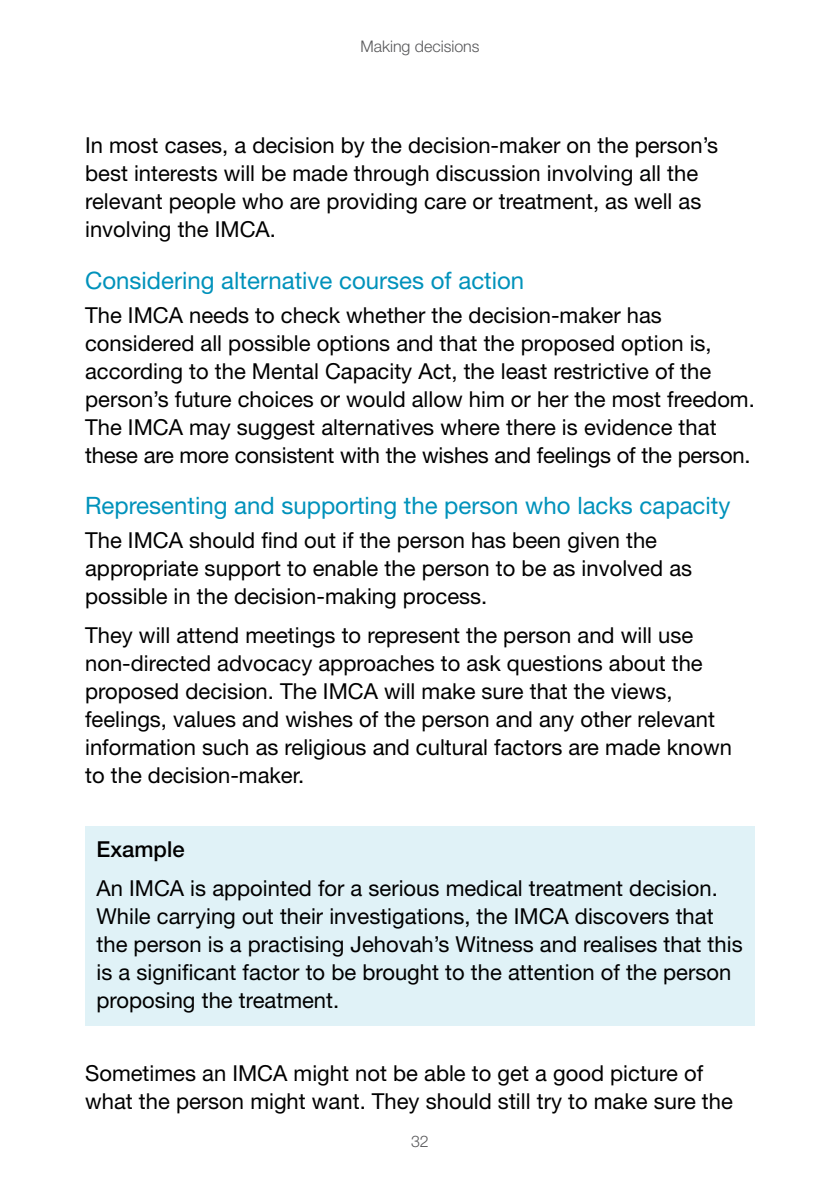
<style>
.page{position:relative;width:840px;height:1191px;background:#fff}
.page>*{position:absolute;margin:0;border:0;box-sizing:border-box;transform-origin:0 0}
.Sub_header{font:24px "Helvetica Neue";color:#0092bb}
.body{font:22px/28px "Helvetica Neue";color:#000}
.body-2{font:500 22px "Helvetica Neue";color:#000}
.t1{font:300 16px "Helvetica Neue";color:#58585a}
</style>
<div class="page">
<div style="left:85px;top:826px;width:669px;height:200px;background:#e0f2f7"></div>
<p class="t1" style="left:360px;top:37px;width:121px">Making decisions</p>
<p class="body" style="left:85px;top:131px;width:634px">In most cases, a decision by the decision-maker on the person’s best interests will be made through discussion involving all the relevant people who are providing care or treatment, as well as involving the IMCA.</p>
<p class="Sub_header" style="left:85px;top:266px;width:440px">Considering alternative courses of action</p>
<p class="body" style="left:85px;top:300px;width:671px">The IMCA needs to check whether the decision-maker has considered all possible options and that the proposed option is, according to the Mental Capacity Act, the least restrictive of the person’s future choices or would allow him or her the most freedom.<br>The IMCA may suggest alternatives where there is evidence that these are more consistent with the wishes and feelings of the person.</p>
<p class="Sub_header" style="left:85px;top:491px;width:646px">Representing and supporting the person who lacks capacity</p>
<p class="body" style="left:85px;top:526px;width:608px">The IMCA should find out if the person has been given the appropriate support to enable the person to be as involved as possible in the decision-making process.</p>
<p class="body" style="left:85px;top:621px;width:648px">They will attend meetings to represent the person and will use non-directed advocacy approaches to ask questions about the proposed decision. The IMCA will make sure that the views, feelings, values and wishes of the person and any other relevant information such as religious and cultural factors are made known to the decision-maker.</p>
<p class="body-2" style="left:96px;top:835px;width:90px">Example</p>
<p class="body" style="left:96px;top:874px;width:647px">An IMCA is appointed for a serious medical treatment decision.<br>While carrying out their investigations, the IMCA discovers that the person is a practising Jehovah’s Witness and realises that this is a significant factor to be brought to the attention of the person proposing the treatment.</p>
<p class="body" style="left:85px;top:1059px;width:649px">Sometimes an IMCA might not be able to get a good picture of what the person might want. They should still try to make sure the</p>
<p class="t1" style="left:411px;top:1131px;width:10px">32</p>
</div>
